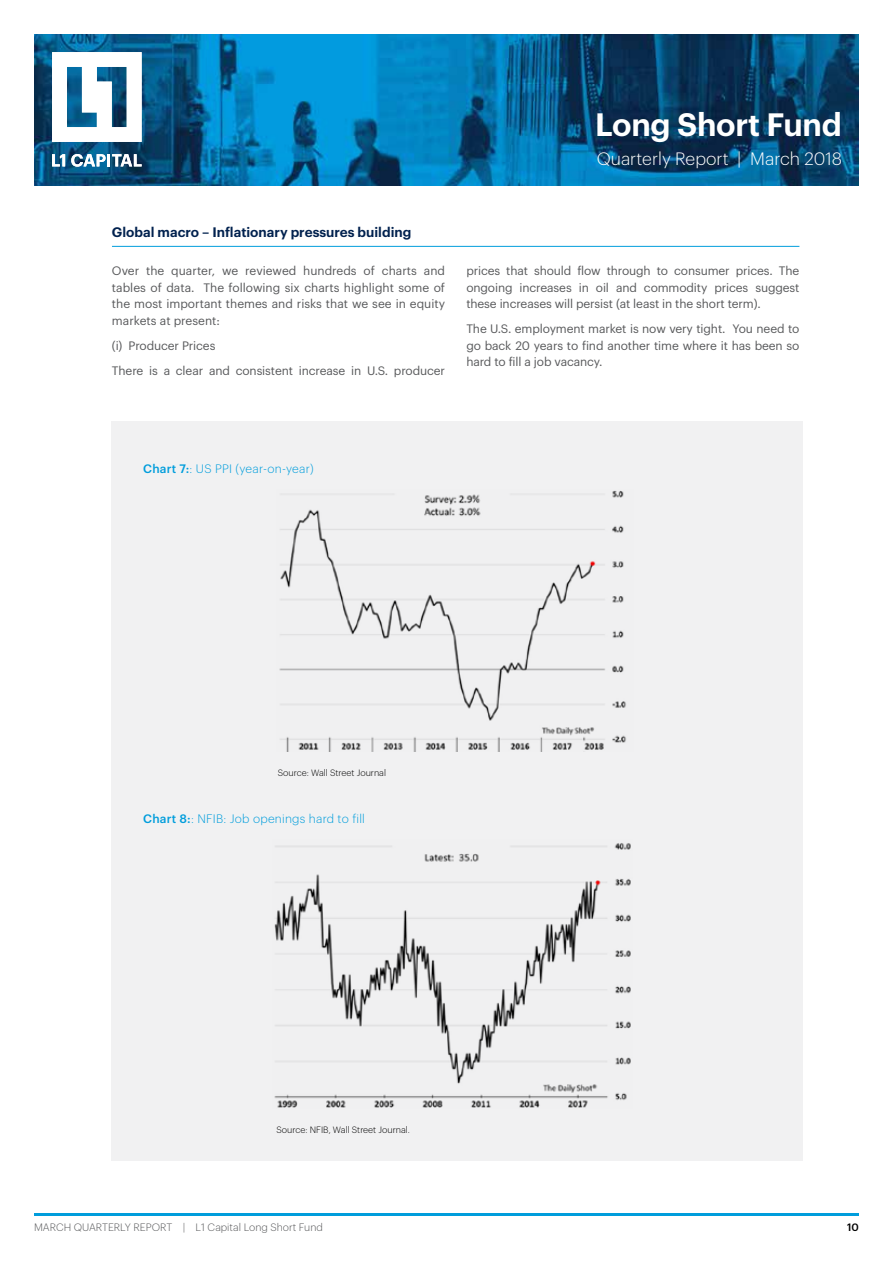
<style>
.page{position:relative;width:893px;height:1263px;background:#fff}
.page>*{position:absolute;margin:0;border:0;box-sizing:border-box;transform-origin:0 0}
.t1{font:600 31.65px "Graphik";letter-spacing:-.01em;color:#fff}
.t2{font:300 17.55px "Graphik";color:#fff}
.t3{font:600 13.5px "Graphik";color:#00214e}
.t4{font:12px/16.5px "Graphik";letter-spacing:-.01em;color:#58595b;text-align:justify}
.t5{font:300 12px "Graphik";letter-spacing:.02em;color:#009ddc}
.t6{font:300 10.5px "Graphik";color:#58595b}
.t7{font:500 10.5px "Graphik";color:#000}
.t8{font:300 9px "Graphik";color:#000}
.s1{font-weight:500}
</style>
<div class="page">
<img style="left:34px;top:34px;width:825px;height:152px">
<hr style="left:34px;top:1213px;width:825px;height:2px;background:#009ddc">
<svg style="left:52px;top:52px;width:90px;height:90px"></svg>
<svg style="left:52px;top:154px;width:13px;height:12px"></svg>
<svg style="left:71px;top:154px;width:71px;height:13px"></svg>
<hr style="left:112px;top:246px;width:687px;height:1px;background:#009ddc">
<div style="left:111px;top:421px;width:691px;height:740px;background:#f1f1f2"></div>
<img style="left:279px;top:490px;width:347px;height:261px">
<img style="left:274px;top:843px;width:357px;height:265px">
<h1 class="t1" style="left:595px;top:100px;width:248px">Long Short Fund</h1>
<h2 class="t2" style="left:597px;top:146px;width:247px">Quarterly Report | March 2018</h2>
<p class="t3" style="left:112px;top:222px;width:301px">Global macro – Inflationary pressures building</p>
<p class="t4" style="left:112px;top:262px;width:335px">Over the quarter, we reviewed hundreds of charts and tables of data. The following six charts highlight some of the most important themes and risks that we see in equity markets at present:</p>
<p class="t4" style="left:112px;top:332px;width:335px;line-height:25px">(i) Producer Prices<br>There is a clear and consistent increase in U.S. producer</p>
<p class="t4" style="left:466px;top:262px;width:335px">prices that should flow through to consumer prices. The ongoing increases in oil and commodity prices suggest these increases will persist (at least in the short term).</p>
<p class="t4" style="left:466px;top:320px;width:335px">The U.S. employment market is now very tight. You need to go back 20 years to find another time where it has been so hard to fill a job vacancy.</p>
<p class="t5" style="left:143px;top:460px;width:172px"><span class="s1">Chart 7:</span>: US PPI (year-on-year)</p>
<p class="t8" style="left:278px;top:766px;width:110px">Source: Wall Street Journal</p>
<p class="t5" style="left:143px;top:810px;width:223px"><span class="s1">Chart 8:</span>: NFIB: Job openings hard to fill</p>
<p class="t8" style="left:276px;top:1123px;width:135px">Source: NFIB, Wall Street Journal.</p>
<p class="t6" style="left:34px;top:1219px;width:290px">MARCH QUARTERLY REPORT | L1 Capital Long Short Fund</p>
<p class="t7" style="left:847px;top:1219px;width:13px">10</p>
</div>
